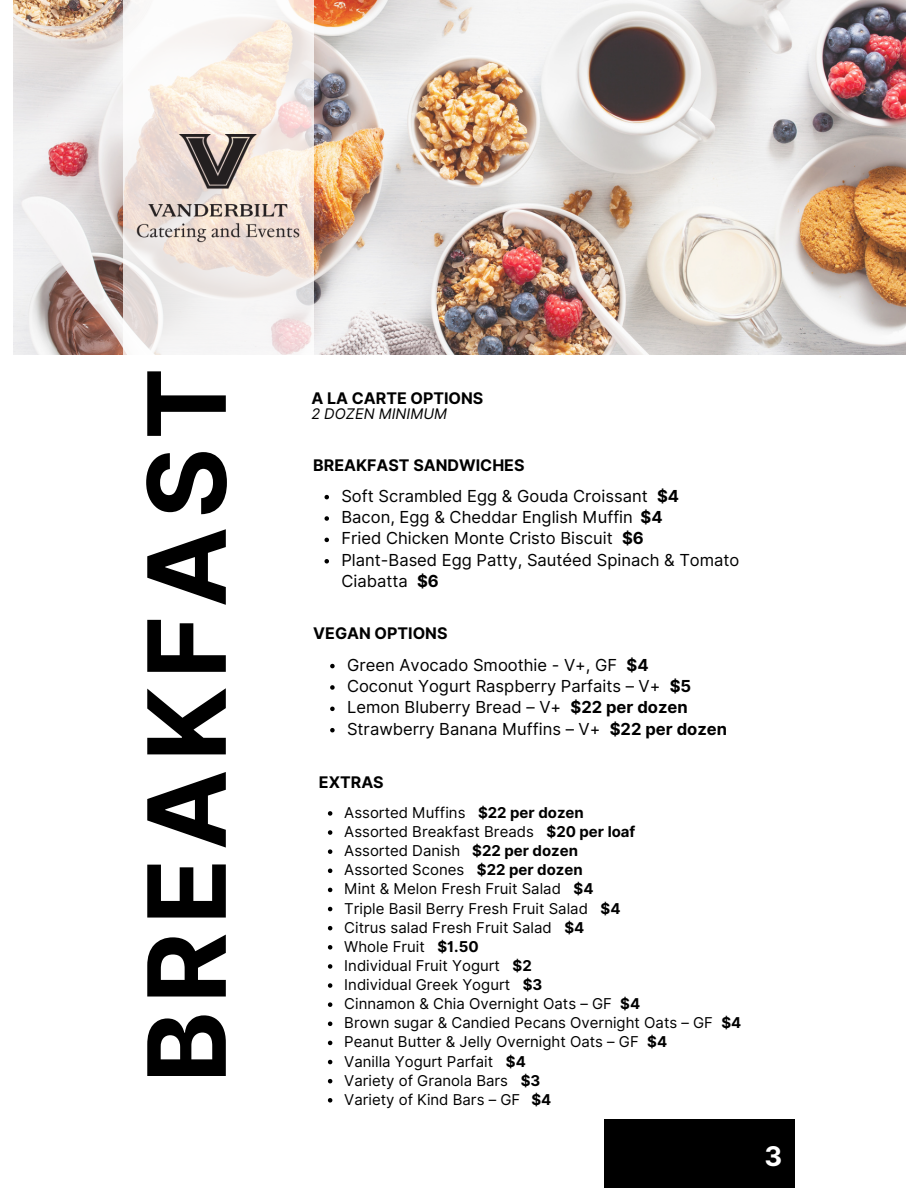
<style>
.page{position:relative;width:918px;height:1188px;background:#fff}
.page>*{position:absolute;margin:0;border:0;box-sizing:border-box;transform-origin:0 0}
.t1{font:700 108px "Inter";letter-spacing:.075em;color:#000}
.t2{font:700 27.15px "Inter";color:#fff}
.t3{font:16.5px/21.3px "Inter";color:#000}
.t4{font:700 16.05px "Inter";color:#000}
.t5{font:15px "Inter";color:#000}
.t6{font:italic 14.55px "Inter";color:#000}
.s1{font-weight:700}
</style>
<div class="page">
<img style="left:13px;top:0;width:892px;height:355px">
<svg style="left:123px;top:0;width:190px;height:355px"></svg>
<div style="left:605px;top:1119px;width:190px;height:69px;background:#000"></div>
<img style="left:117px;top:135px;width:202px;height:149px">
<svg style="left:325px;top:495px;width:4px;height:4px"></svg>
<svg style="left:325px;top:516px;width:4px;height:5px"></svg>
<svg style="left:325px;top:538px;width:4px;height:4px"></svg>
<svg style="left:325px;top:559px;width:4px;height:5px"></svg>
<svg style="left:328px;top:811px;width:4px;height:5px"></svg>
<svg style="left:328px;top:830px;width:4px;height:5px"></svg>
<svg style="left:328px;top:849px;width:4px;height:5px"></svg>
<svg style="left:328px;top:869px;width:4px;height:4px"></svg>
<svg style="left:328px;top:888px;width:4px;height:4px"></svg>
<svg style="left:328px;top:907px;width:4px;height:4px"></svg>
<svg style="left:328px;top:926px;width:4px;height:4px"></svg>
<svg style="left:328px;top:945px;width:4px;height:5px"></svg>
<svg style="left:328px;top:964px;width:4px;height:5px"></svg>
<svg style="left:328px;top:983px;width:4px;height:5px"></svg>
<svg style="left:328px;top:1002px;width:4px;height:5px"></svg>
<svg style="left:328px;top:1022px;width:4px;height:4px"></svg>
<svg style="left:328px;top:1041px;width:4px;height:4px"></svg>
<svg style="left:328px;top:1060px;width:4px;height:4px"></svg>
<svg style="left:328px;top:1079px;width:4px;height:4px"></svg>
<svg style="left:328px;top:1098px;width:4px;height:5px"></svg>
<svg style="left:330px;top:664px;width:5px;height:4px"></svg>
<svg style="left:330px;top:685px;width:5px;height:5px"></svg>
<svg style="left:330px;top:707px;width:5px;height:4px"></svg>
<svg style="left:330px;top:728px;width:5px;height:4px"></svg>
<h1 class="t1" style="left:122px;top:1083px;width:717px;rotate:-90deg">BREAKFAST</h1>
<h2 class="t4" style="left:311px;top:388px;width:174px">A LA CARTE OPTIONS</h2>
<h2 class="t6" style="left:311px;top:405px;width:137px">2 DOZEN MINIMUM</h2>
<h2 class="t4" style="left:313px;top:455px;width:213px">BREAKFAST SANDWICHES</h2>
<p class="t3" style="left:341px;top:485px;width:339px">Soft Scrambled Egg &amp; Gouda Croissant <span class="s1">$4</span></p>
<p class="t3" style="left:341px;top:506px;width:323px">Bacon, Egg &amp; Cheddar English Muffin <span class="s1">$4</span></p>
<p class="t3" style="left:341px;top:528px;width:304px">Fried Chicken Monte Cristo Biscuit <span class="s1">$6</span></p>
<p class="t3" style="left:341px;top:549px;width:400px">Plant-Based Egg Patty, Sautéed Spinach &amp; Tomato<br>Ciabatta <span class="s1">$6</span></p>
<p class="t4" style="left:313px;top:623px;width:136px">VEGAN OPTIONS</p>
<p class="t3" style="left:347px;top:654px;width:303px">Green Avocado Smoothie - V+, GF <span class="s1">$4</span></p>
<p class="t3" style="left:347px;top:675px;width:346px">Coconut Yogurt Raspberry Parfaits – V+ <span class="s1">$5</span></p>
<p class="t3" style="left:347px;top:697px;width:342px">Lemon Bluberry Bread – V+ <span class="s1">$22 per dozen</span></p>
<p class="t3" style="left:347px;top:718px;width:381px">Strawberry Banana Muffins – V+ <span class="s1">$22 per dozen</span></p>
<p class="t4" style="left:319px;top:773px;width:66px">EXTRAS</p>
<p class="t5" style="left:344px;top:804px;width:241px">Assorted Muffins <span class="s1">$22 per dozen</span></p>
<p class="t5" style="left:344px;top:823px;width:293px">Assorted Breakfast Breads <span class="s1">$20 per loaf</span></p>
<p class="t5" style="left:344px;top:842px;width:235px">Assorted Danish <span class="s1">$22 per dozen</span></p>
<h2 class="t5" style="left:344px;top:861px;width:240px">Assorted Scones <span class="s1">$22 per dozen</span></h2>
<p class="t5" style="left:344px;top:880px;width:251px">Mint &amp; Melon Fresh Fruit Salad <span class="s1">$4</span></p>
<p class="t5" style="left:344px;top:899px;width:278px">Triple Basil Berry Fresh Fruit Salad <span class="s1">$4</span></p>
<p class="t5" style="left:344px;top:918px;width:242px">Citrus salad Fresh Fruit Salad <span class="s1">$4</span></p>
<p class="t5" style="left:344px;top:937px;width:136px">Whole Fruit <span class="s1">$1.50</span></p>
<p class="t5" style="left:344px;top:957px;width:189px">Individual Fruit Yogurt <span class="s1">$2</span></p>
<p class="t5" style="left:344px;top:976px;width:200px">Individual Greek Yogurt <span class="s1">$3</span></p>
<p class="t5" style="left:344px;top:995px;width:297px">Cinnamon &amp; Chia Overnight Oats – GF <span class="s1">$4</span></p>
<p class="t5" style="left:344px;top:1014px;width:399px">Brown sugar &amp; Candied Pecans Overnight Oats – GF <span class="s1">$4</span></p>
<p class="t5" style="left:344px;top:1033px;width:324px">Peanut Butter &amp; Jelly Overnight Oats – GF <span class="s1">$4</span></p>
<p class="t5" style="left:344px;top:1052px;width:183px">Vanilla Yogurt Parfait <span class="s1">$4</span></p>
<p class="t5" style="left:344px;top:1071px;width:198px">Variety of Granola Bars <span class="s1">$3</span></p>
<p class="t5" style="left:344px;top:1090px;width:208px">Variety of Kind Bars – GF <span class="s1">$4</span></p>
<p class="t2" style="left:764px;top:1140px;width:19px">3</p>
</div>
